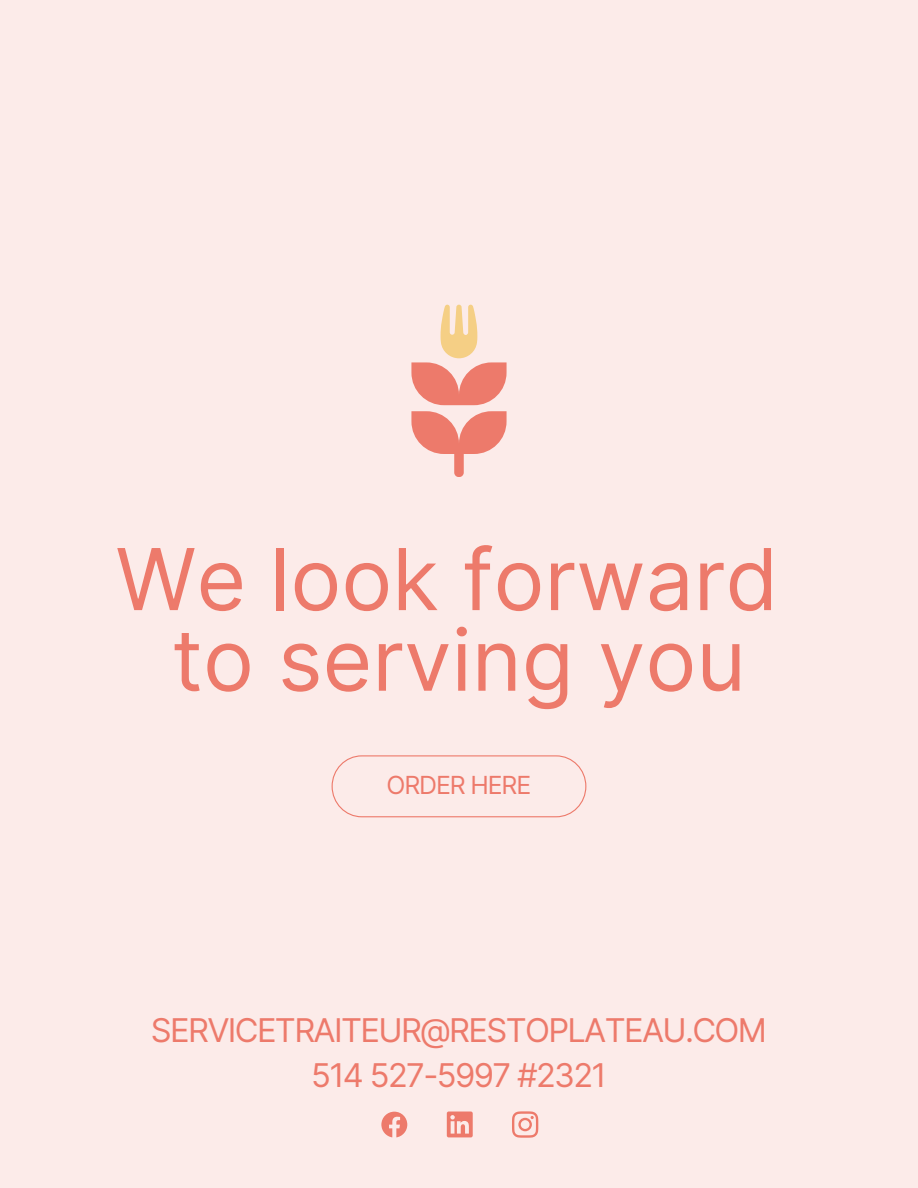
<style>
.page{position:relative;width:918px;height:1188px;background:#fcebe9}
.page>*{position:absolute;margin:0;border:0;box-sizing:border-box;transform-origin:0 0}
.t1{font:85.35px/80.6px "Inter";color:#ed7a6b;text-align:center}
.t2{font:32.7px/45px "Inter";letter-spacing:-.05em;color:#ed7a6b;text-align:center}
.t3{font:24.9px "Inter";letter-spacing:-.045em;color:#ed7a6b}
</style>
<div class="page">
<svg style="left:332px;top:755px;width:254px;height:62px"></svg>
<svg style="left:411px;top:411px;width:96px;height:66px"></svg>
<svg style="left:411px;top:305px;width:96px;height:100px"></svg>
<svg style="left:381px;top:1112px;width:26px;height:25px"></svg>
<svg style="left:512px;top:1111px;width:26px;height:27px"></svg>
<svg style="left:447px;top:1112px;width:26px;height:25px"></svg>
<h1 class="t1" style="left:115px;top:539px;width:664px">We look forward to serving you</h1>
<p class="t3" style="left:387px;top:770px;width:146px">ORDER HERE</p>
<p class="t2" style="left:151px;top:1008px;width:618px">SERVICETRAITEUR@RESTOPLATEAU.COM<br>514 527-5997 #2321</p>
</div>
